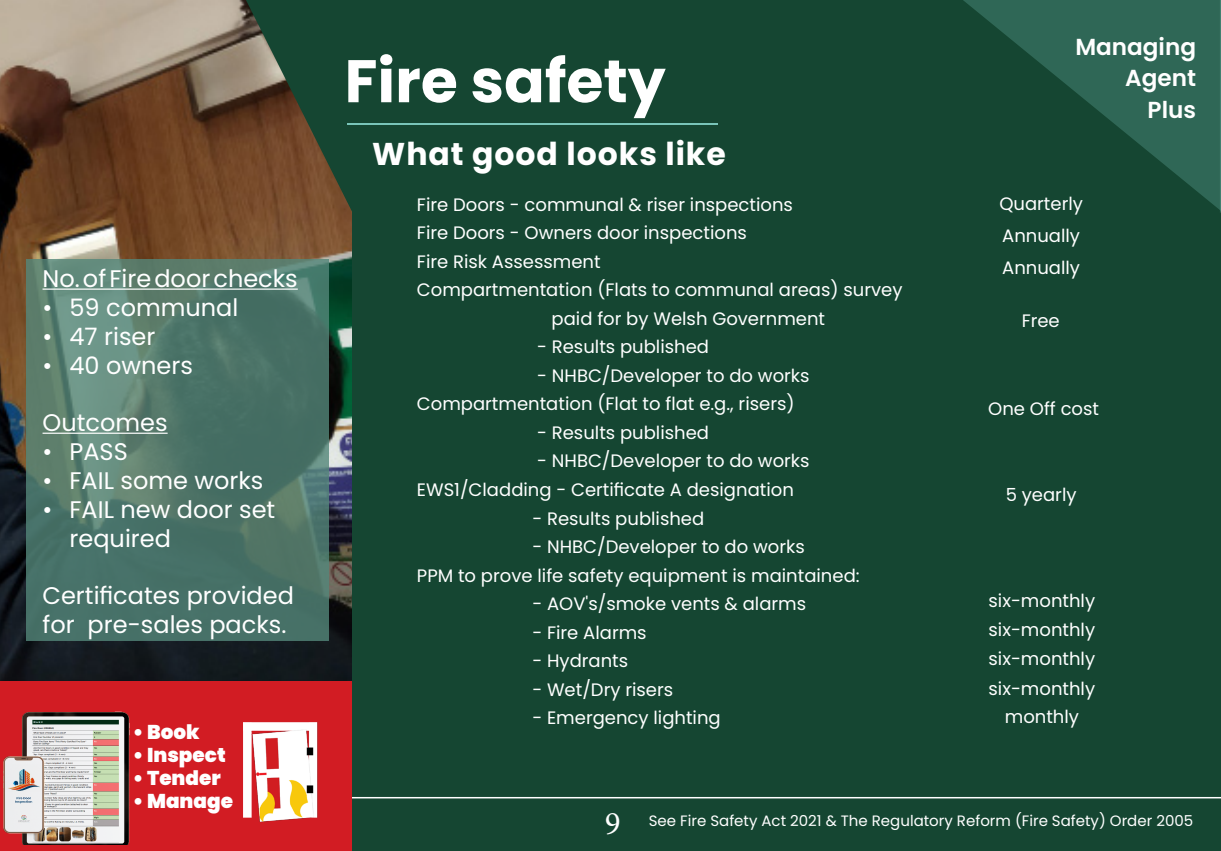
<style>
.page{position:relative;width:1221px;height:851px;background:#fff}
.page>*{position:absolute;margin:0;border:0;box-sizing:border-box;transform-origin:0 0}
.t1{font:700 60px "Poppins";color:#fff}
.t2{font:700 31.5px "Poppins";letter-spacing:.03em;color:#fff}
.t3{font:24px/28.8px "Poppins";color:#fff}
.t4{font:600 23.1px "Poppins";color:#fff}
.t5{font:900 19.95px "Poppins";color:#fff}
.t6{font:18px "Poppins";color:#fff}
.t7{font:15px "Poppins";color:#fff}
</style>
<div class="page">
<div style="left:0;top:0;width:1220px;height:850px;background:#154632"></div>
<hr style="left:0;top:796px;width:1220px;height:2px;background:#fff">
<img style="left:0;top:0;width:351px;height:681px">
<div style="left:0;top:681px;width:351px;height:169px;background:#d21c23"></div>
<img style="left:243px;top:722px;width:74px;height:99px">
<svg style="left:177px;top:0;width:175px;height:307px"></svg>
<svg style="left:27px;top:259px;width:301px;height:382px;background:#51786c"></svg>
<hr style="left:43px;top:288px;width:255px;height:2px;background:#fff">
<hr style="left:43px;top:432px;width:125px;height:2px;background:#fff">
<hr style="left:347px;top:123px;width:370px;height:2px;background:#79c5b9">
<img style="left:3px;top:711px;width:127px;height:133px">
<svg style="left:963px;top:0;width:257px;height:210px"></svg>
<p class="t3" style="left:43px;top:264px;width:257px">No. of Fire door checks</p>
<p class="t3" style="left:43px;top:293px;width:197px">• 59 communal</p>
<p class="t3" style="left:43px;top:322px;width:114px">• 47 riser</p>
<p class="t3" style="left:43px;top:351px;width:152px">• 40 owners</p>
<p class="t3" style="left:43px;top:408px;width:127px">Outcomes</p>
<p class="t3" style="left:43px;top:437px;width:87px">• PASS</p>
<p class="t3" style="left:43px;top:466px;width:222px">• FAIL some works</p>
<p class="t3" style="left:70px;top:495px;width:207px;text-indent:-27px">• FAIL new door set required</p>
<p class="t3" style="left:43px;top:581px;width:253px">Certificates provided for pre-sales packs.</p>
<p class="t5" style="left:133px;top:720px;width:68px">• Book</p>
<p class="t5" style="left:133px;top:743px;width:94px">• Inspect</p>
<p class="t5" style="left:133px;top:766px;width:89px">• Tender</p>
<p class="t5" style="left:133px;top:789px;width:102px">• Manage</p>
<p class="t1" style="left:344px;top:46px;width:322px">Fire safety</p>
<p class="t2" style="left:372px;top:136px;width:355px">What good looks like</p>
<p class="t6" style="left:417px;top:194px;width:377px">Fire Doors - communal &amp; riser inspections</p>
<p class="t6" style="left:417px;top:222px;width:331px">Fire Doors - Owners door inspections</p>
<p class="t6" style="left:417px;top:251px;width:185px">Fire Risk Assessment</p>
<p class="t6" style="left:417px;top:279px;width:487px">Compartmentation (Flats to communal areas) survey</p>
<p class="t6" style="left:551px;top:308px;width:275px">paid for by Welsh Government</p>
<p class="t6" style="left:537px;top:336px;width:173px">- Results published</p>
<p class="t6" style="left:537px;top:365px;width:274px">- NHBC/Developer to do works</p>
<p class="t6" style="left:417px;top:393px;width:379px">Compartmentation (Flat to flat e.g., risers)</p>
<p class="t6" style="left:537px;top:422px;width:173px">- Results published</p>
<p class="t6" style="left:537px;top:450px;width:274px">- NHBC/Developer to do works</p>
<p class="t6" style="left:417px;top:479px;width:378px">EWS1/Cladding - Certificate A designation</p>
<p class="t6" style="left:532px;top:507px;width:173px">- Results published</p>
<p class="t6" style="left:532px;top:536px;width:274px">- NHBC/Developer to do works</p>
<p class="t6" style="left:417px;top:564px;width:444px">PPM to prove life safety equipment is maintained:</p>
<p class="t6" style="left:532px;top:593px;width:275px">- AOV's/smoke vents &amp; alarms</p>
<p class="t6" style="left:532px;top:621px;width:116px">- Fire Alarms</p>
<p class="t6" style="left:532px;top:650px;width:97px">- Hydrants</p>
<p class="t6" style="left:532px;top:678px;width:142px">- Wet/Dry risers</p>
<p class="t6" style="left:532px;top:707px;width:190px">- Emergency lighting</p>
<p class="t4" style="left:1075px;top:33px;width:122px">Managing</p>
<p class="t4" style="left:1125px;top:65px;width:72px">Agent</p>
<p class="t4" style="left:1147px;top:96px;width:50px">Plus</p>
<p class="t6" style="left:999px;top:193px;width:85px">Quarterly</p>
<p class="t6" style="left:1002px;top:225px;width:79px">Annually</p>
<p class="t6" style="left:1002px;top:257px;width:79px">Annually</p>
<p class="t6" style="left:1021px;top:310px;width:40px">Free</p>
<p class="t6" style="left:988px;top:398px;width:112px">One Off cost</p>
<p class="t6" style="left:1005px;top:484px;width:72px">5 yearly</p>
<p class="t6" style="left:988px;top:590px;width:108px">six-monthly</p>
<p class="t6" style="left:988px;top:619px;width:108px">six-monthly</p>
<p class="t6" style="left:988px;top:648px;width:108px">six-monthly</p>
<p class="t6" style="left:988px;top:678px;width:108px">six-monthly</p>
<p class="t6" style="left:1004px;top:706px;width:76px">monthly</p>
<p class="t7" style="left:648px;top:811px;width:546px">See Fire Safety Act 2021 &amp; The Regulatory Reform (Fire Safety) Order 2005</p>
</div>
